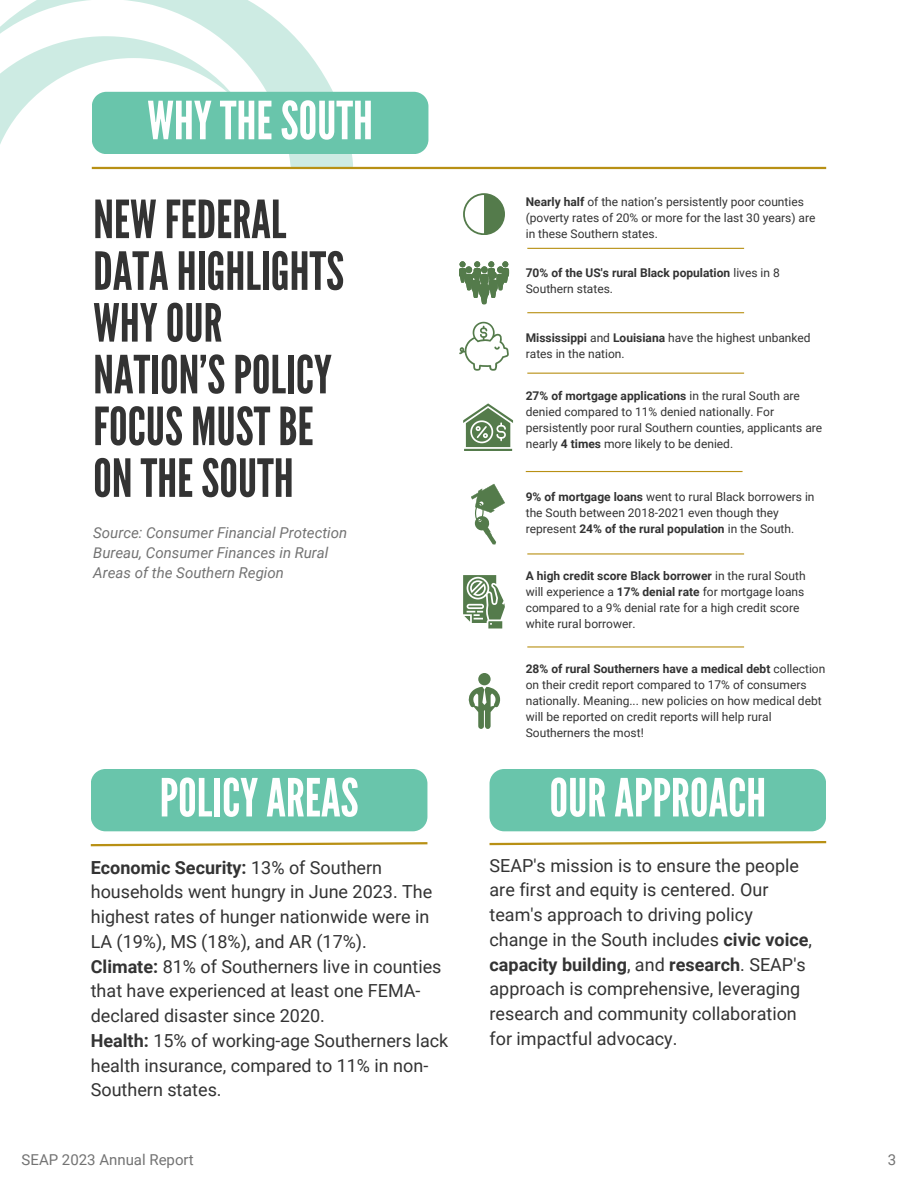
<style>
.page{position:relative;width:918px;height:1188px;background:#fff}
.page>*{position:absolute;margin:0;border:0;box-sizing:border-box;transform-origin:0 0}
.t1{font:52.5px/51.8px "League Gothic";color:#333}
.t2{font:52.5px "League Gothic";color:#fff}
.t3{font:18px/24.8px "Roboto";color:#333}
.t4{font:italic 15px/20.2px "Roboto";color:#737373}
.t5{font:15px "Roboto";color:#737373}
.t6{font:12px/16px "Roboto";color:#333}
.t7{font:700 12px/16px "Roboto";color:#333}
.s1{font-weight:700}
.s2{font-weight:400}
</style>
<div class="page">
<svg style="left:0;top:0;width:294px;height:36px"></svg>
<svg style="left:90px;top:842px;width:338px;height:5px"></svg>
<div style="left:91px;top:769px;width:336px;height:62px;background:#69c5ab"></div>
<svg style="left:0;top:36px;width:428px;height:133px"></svg>
<hr style="left:92px;top:167px;width:734px;height:2px;background:#b89014">
<svg style="left:459px;top:261px;width:50px;height:43px"></svg>
<div style="left:480px;top:275px;width:8px;height:8px;background:#547b4b;border-radius:50%"></div>
<svg style="left:463px;top:193px;width:42px;height:42px"></svg>
<svg style="left:459px;top:322px;width:50px;height:49px"></svg>
<svg style="left:463px;top:403px;width:50px;height:48px"></svg>
<svg style="left:471px;top:484px;width:34px;height:61px"></svg>
<svg style="left:463px;top:575px;width:42px;height:54px"></svg>
<svg style="left:468px;top:687px;width:33px;height:42px"></svg>
<div style="left:478px;top:673px;width:13px;height:12px;background:#547b4b;border-radius:50%"></div>
<hr style="left:527px;top:248px;width:217px;height:1px;background:#b89014">
<hr style="left:527px;top:312px;width:217px;height:1px;background:#b89014">
<hr style="left:527px;top:373px;width:217px;height:1px;background:#b89014">
<hr style="left:526px;top:471px;width:217px;height:1px;background:#b89014">
<hr style="left:527px;top:553px;width:217px;height:2px;background:#b89014">
<hr style="left:527px;top:646px;width:217px;height:2px;background:#b89014">
<svg style="left:489px;top:841px;width:338px;height:5px"></svg>
<div style="left:490px;top:769px;width:336px;height:62px;background:#69c5ab"></div>
<p class="t2" style="left:147px;top:90px;width:227px">WHYTHESOUTH</p>
<p class="t1" style="left:93px;top:195px;width:252px">NEW FEDERAL<br>DATAHIGHLIGHTS<br>WHYOUR<br>NATION’SPOLICY<br>FOCUS MUSTBE<br>ONTHESOUTH</p>
<p class="t4" style="left:93px;top:523px;width:256px">Source: Consumer Financial Protection<br>Bureau, Consumer Finances in Rural<br>Areas of the Southern Region</p>
<p class="t2" style="left:160px;top:767px;width:200px">POLICYAREAS</p>
<h1 class="t6" style="left:526px;top:193px;width:291px"><span class="s1">Nearly half</span> of the nation’s persistently poor counties (poverty rates of 20% or more for the last 30 years) are in these Southern states.</h1>
<h1 class="t7" style="left:526px;top:264px;width:255px">70% of the US's rural Black population <span class="s2">lives in 8<br>Southern states.</span></h1>
<p class="t6" style="left:526px;top:330px;width:286px"><span class="s1">Mississippi</span> and <span class="s1">Louisiana</span> have the highest unbanked rates in the nation.</p>
<p class="t6" style="left:526px;top:388px;width:298px"><span class="s1">27% of mortgage applications</span> in the rural South are denied compared to 11% denied nationally. For persistently poor rural Southern counties, applicants are nearly <span class="s1">4 times</span> more likely to be denied.</p>
<p class="t6" style="left:526px;top:488px;width:290px"><span class="s1">9% of mortgage loans</span> went to rural Black borrowers in the South between 2018-2021 even though they represent <span class="s1">24% of the rural population</span> in the South.</p>
<p class="t6" style="left:526px;top:568px;width:281px"><span class="s1">A high credit score Black borrower</span> in the rural South will experience a <span class="s1">17% denial rate</span> for mortgage loans compared to a 9% denial rate for a high credit score white rural borrower.</p>
<p class="t6" style="left:526px;top:661px;width:301px"><span class="s1">28% of rural Southerners have a medical debt</span> collection on their credit report compared to 17% of consumers nationally. Meaning... new policies on how medical debt will be reported on credit reports will help rural Southerners the most!</p>
<p class="t2" style="left:550px;top:767px;width:218px">OURAPPROACH</p>
<h3 class="t3" style="left:91px;top:855px;width:359px"><span class="s1">Economic Security:</span> 13% of Southern households went hungry in June 2023. The highest rates of hunger nationwide were in LA (19%), MS (18%), and AR (17%).<br><span class="s1">Climate:</span> 81% of Southerners live in counties that have experienced at least one FEMA&shy;declared disaster since 2020.<br><span class="s1">Health:</span> 15% of working-age Southerners lack health insurance, compared to 11% in non-Southern states.</h3>
<p class="t3" style="left:490px;top:853px;width:324px">SEAP's mission is to ensure the people are first and equity is centered. Our team's approach to driving policy change in the South includes <span class="s1">civic voice</span>, <span class="s1">capacity building</span>, and <span class="s1">research</span>. SEAP's approach is comprehensive, leveraging research and community collaboration for impactful advocacy.</p>
<p class="t5" style="left:22px;top:1151px;width:173px">SEAP 2023 Annual Report</p>
<p class="t5" style="left:888px;top:1151px;width:10px">3</p>
</div>
